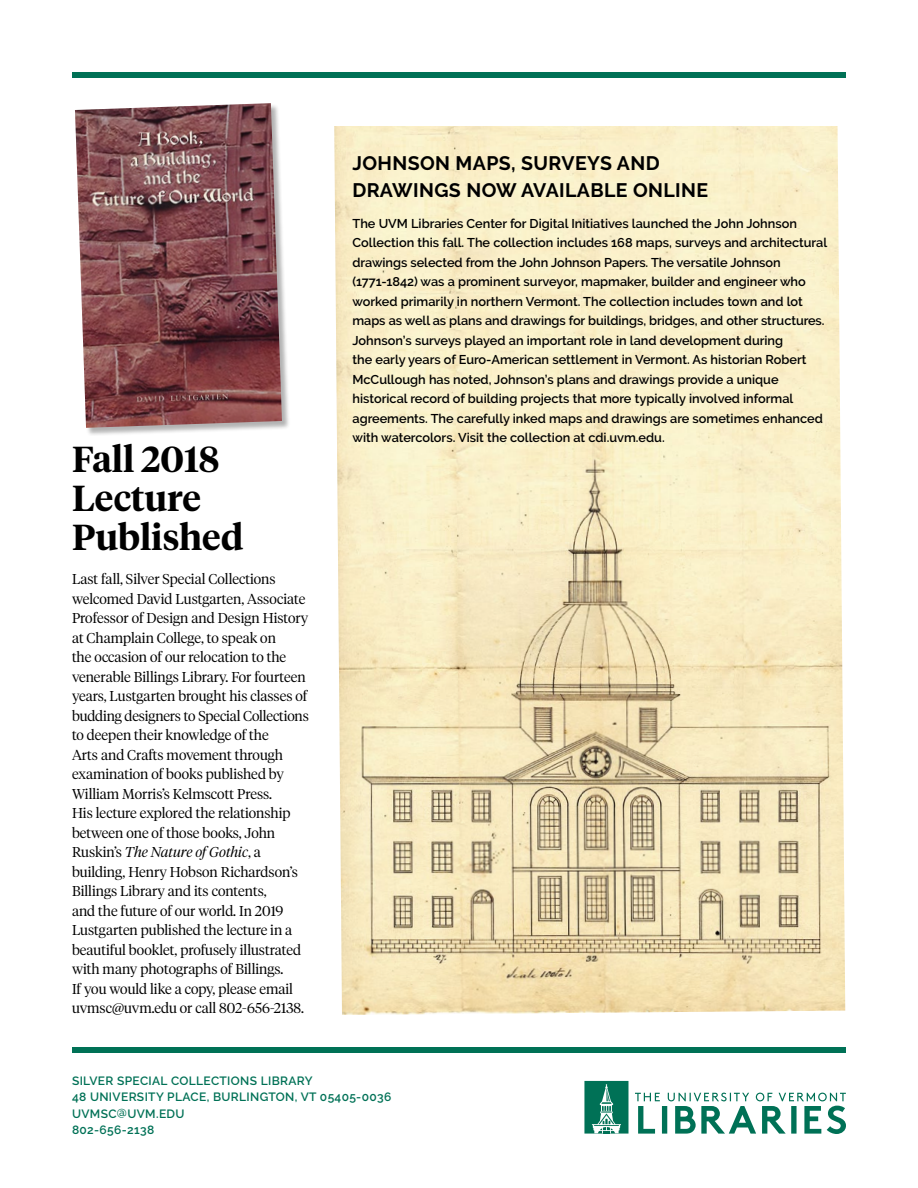
<style>
.page{position:relative;width:918px;height:1188px;background:#fff}
.page>*{position:absolute;margin:0;border:0;box-sizing:border-box;transform-origin:0 0}
.t1{font:600 36px/39px "Tiempos Headline";color:#000}
.t2{font:700 19.5px/27px "Raleway";letter-spacing:.02em;color:#000}
.t3{font:300 14.25px/19.5px "Tiempos Headline";color:#000}
.t4{font:600 12.75px/19.5px "Raleway";color:#000}
.t5{font:600 12px/16.5px "Raleway";letter-spacing:.03em;color:#007156}
.s1{font-style:italic}
</style>
<div class="page">
<img style="left:334px;top:126px;width:511px;height:889px">
<div style="left:72px;top:72px;width:774px;height:6px;background:#007156"></div>
<div style="left:72px;top:1047px;width:774px;height:6px;background:#007156"></div>
<svg style="left:635px;top:1093px;width:211px;height:41px"></svg>
<svg style="left:584px;top:1081px;width:44px;height:53px;background:#2e8b74"></svg>
<div style="left:75px;top:104px;width:215px;height:332px;background:#000;opacity:.3"></div>
<img style="left:75px;top:103px;width:207px;height:325px">
<h1 class="t1" style="left:72px;top:438px;width:173px">Fall 2018<br>Lecture<br>Published</h1>
<p class="t3" style="left:72px;top:569px;width:238px">Last fall, Silver Special Collections welcomed David Lustgarten, Associate Professor of Design and Design History at Champlain College, to speak on<br>the occasion of our relocation to the venerable Billings Library. For fourteen years, Lustgarten brought his classes of budding designers to Special Collections to deepen their knowledge of the<br>Arts and Crafts movement through examination of books published by William Morris’s Kelmscott Press.<br>His lecture explored the relationship between one of those books, John Ruskin’s <span class="s1">The Nature of Gothic</span>, a building, Henry Hobson Richardson’s Billings Library and its contents,<br>and the future of our world. In 2019<br>Lustgarten published the lecture in a beautiful booklet, profusely illustrated with many photographs of Billings.<br>If you would like a copy, please email uvmsc@uvm.edu or call 802-656-2138.</p>
<h2 class="t2" style="left:352px;top:150px;width:357px">JOHNSON MAPS, SURVEYS AND<br>DRAWINGS NOW AVAILABLE ONLINE</h2>
<p class="t4" style="left:352px;top:214px;width:476px">The UVM Libraries Center for Digital Initiatives launched the John Johnson Collection this fall. The collection includes 168 maps, surveys and architectural drawings selected from the John Johnson Papers. The versatile Johnson (1771-1842) was a prominent surveyor, mapmaker, builder and engineer who worked primarily in northern Vermont. The collection includes town and lot maps as well as plans and drawings for buildings, bridges, and other structures.<br>Johnson’s surveys played an important role in land development during<br>the early years of Euro-American settlement in Vermont. As historian Robert McCullough has noted, Johnson’s plans and drawings provide a unique historical record of building projects that more typically involved informal agreements. The carefully inked maps and drawings are sometimes enhanced with watercolors. Visit the collection at cdi.uvm.edu.</p>
<p class="t5" style="left:72px;top:1072px;width:321px">SILVER SPECIAL COLLECTIONS LIBRARY<br>48 UNIVERSITY PLACE, BURLINGTON, VT 05405-0036<br>UVMSC@UVM.EDU<br>802-656-2138</p>
</div>
